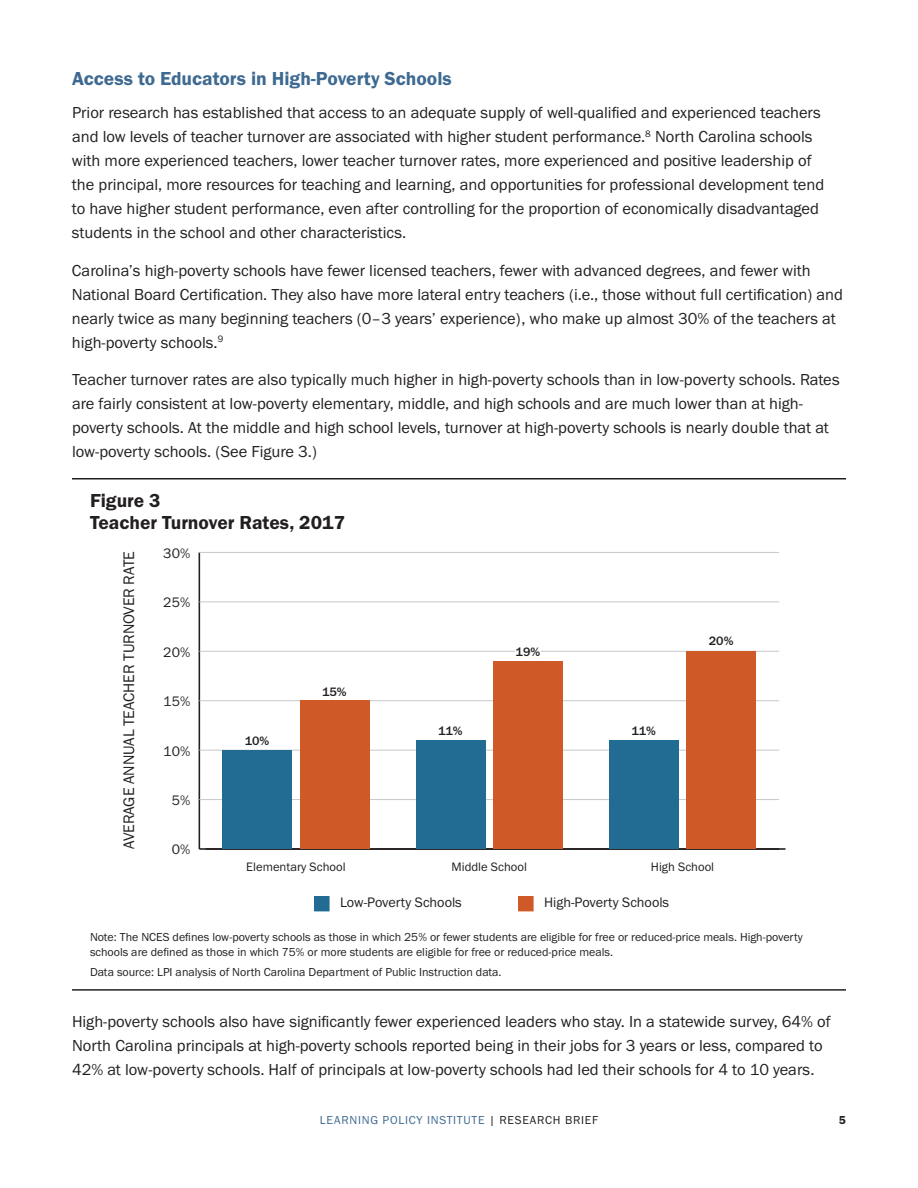
<style>
.page{position:relative;width:918px;height:1188px;background:#fff}
.page>*{position:absolute;margin:0;border:0;box-sizing:border-box;transform-origin:0 0}
.t1{font:20.55px "Franklin Gothic URW Dem";color:#231f20}
.t2{font:19.5px "Franklin Gothic URW Dem";color:#3e6a91}
.t3{font:19.5px/22.5px "Franklin Gothic URW Dem";color:#231f20}
.t4{font:16.5px/24px "Franklin Gothic URW Boo";color:#231f20}
.t5{font:15.75px "Franklin Gothic URW Boo";letter-spacing:-.01em;color:#231f20}
.t6{font:14.25px "Franklin Gothic URW Boo";color:#231f20}
.t7{font:12.6px "Franklin Gothic URW Boo";color:#231f20}
.t8{font:500 12.6px "Franklin Gothic URW";color:#231f20}
.t9{font:12px/15px "Franklin Gothic URW Boo";color:#231f20}
.t10{font:12px "Franklin Gothic URW Boo";letter-spacing:.06em;color:#3e6a91}
.t11{font:12px "Franklin Gothic URW Dem";color:#231f20}
.s1{color:#231f20}
</style>
<div class="page">
<hr style="left:72px;top:478px;width:774px;height:2px;background:#231f20">
<hr style="left:72px;top:989px;width:774px;height:2px;background:#231f20">
<hr style="left:206px;top:848px;width:580px;height:2px;background:#231f20">
<hr style="left:199px;top:552px;width:1px;height:297px;background:#231f20">
<hr style="left:199px;top:848px;width:580px;height:2px;background:#231f20">
<hr style="left:199px;top:799px;width:580px;height:1px;background:#c7c8ca">
<hr style="left:199px;top:750px;width:580px;height:1px;background:#c7c8ca">
<hr style="left:199px;top:700px;width:580px;height:1px;background:#c7c8ca">
<hr style="left:199px;top:651px;width:580px;height:1px;background:#c7c8ca">
<hr style="left:199px;top:602px;width:580px;height:1px;background:#c7c8ca">
<hr style="left:199px;top:552px;width:580px;height:1px;background:#c7c8ca">
<div style="left:300px;top:701px;width:69px;height:148px;background:#cf5a28"></div>
<div style="left:493px;top:661px;width:70px;height:188px;background:#cf5a28"></div>
<div style="left:686px;top:651px;width:70px;height:198px;background:#cf5a28"></div>
<div style="left:223px;top:750px;width:69px;height:99px;background:#226c94"></div>
<div style="left:416px;top:740px;width:69px;height:109px;background:#226c94"></div>
<div style="left:609px;top:740px;width:70px;height:109px;background:#226c94"></div>
<div style="left:519px;top:897px;width:14px;height:14px;background:#cf5a28"></div>
<div style="left:518px;top:896px;width:15px;height:15px;border:1px solid #cf5a28"></div>
<div style="left:315px;top:897px;width:14px;height:14px;background:#226c94"></div>
<div style="left:314px;top:896px;width:15px;height:15px;border:1px solid #226c94"></div>
<svg style="left:320px;top:700px;width:29px;height:1px"></svg>
<svg style="left:513px;top:650px;width:30px;height:2px"></svg>
<p class="t2" style="left:72px;top:66px;width:381px">Access to Educators in High-Poverty Schools</p>
<p class="t4" style="left:72px;top:100px;width:754px">Prior research has established that access to an adequate supply of well-qualified and experienced teachers and low levels of teacher turnover are associated with higher student performance.<sup>8</sup> North Carolina schools with more experienced teachers, lower teacher turnover rates, more experienced and positive leadership of the principal, more resources for teaching and learning, and opportunities for professional development tend to have higher student performance, even after controlling for the proportion of economically disadvantaged students in the school and other characteristics.</p>
<p class="t4" style="left:72px;top:258px;width:773px">Carolina’s high-poverty schools have fewer licensed teachers, fewer with advanced degrees, and fewer with National Board Certification. They also have more lateral entry teachers (i.e., those without full certification) and nearly twice as many beginning teachers (0–3 years’ experience), who make up almost 30% of the teachers at high-poverty schools.<sup>9</sup></p>
<p class="t4" style="left:72px;top:367px;width:769px">Teacher turnover rates are also typically much higher in high-poverty schools than in low-poverty schools. Rates are fairly consistent at low-poverty elementary, middle, and high schools and are much lower than at high&shy;poverty schools. At the middle and high school levels, turnover at high-poverty schools is nearly double that at low-poverty schools. (See Figure 3.)</p>
<p class="t3" style="left:90px;top:488px;width:257px">Figure 3<br>Teacher Turnover Rates, 2017</p>
<p class="t1" style="left:122px;top:500px;width:214px">Teacher Turnover Rates</p>
<p class="t5" style="left:119px;top:849px;width:299px;rotate:-90deg">AVERAGE ANNUAL TEACHER TURNOVER RATE</p>
<p class="t6" style="left:163px;top:544px;width:28px">30%</p>
<p class="t6" style="left:163px;top:594px;width:28px">25%</p>
<p class="t6" style="left:163px;top:643px;width:28px">20%</p>
<p class="t6" style="left:163px;top:693px;width:28px">15%</p>
<p class="t6" style="left:163px;top:742px;width:28px">10%</p>
<p class="t6" style="left:172px;top:791px;width:20px">5%</p>
<p class="t6" style="left:172px;top:841px;width:20px">0%</p>
<p class="t8" style="left:245px;top:733px;width:26px">10%</p>
<p class="t8" style="left:322px;top:684px;width:26px">15%</p>
<p class="t8" style="left:438px;top:723px;width:26px">11%</p>
<p class="t8" style="left:516px;top:644px;width:26px">19%</p>
<p class="t8" style="left:631px;top:723px;width:26px">11%</p>
<p class="t8" style="left:709px;top:633px;width:26px">20%</p>
<p class="t7" style="left:246px;top:859px;width:101px">Elementary School</p>
<p class="t7" style="left:452px;top:859px;width:77px">Middle School</p>
<p class="t7" style="left:651px;top:859px;width:65px">High School</p>
<p class="t6" style="left:340px;top:894px;width:123px">Low-Poverty Schools</p>
<p class="t6" style="left:544px;top:894px;width:127px">High-Poverty Schools</p>
<p class="t9" style="left:90px;top:929px;width:714px">Note: The NCES defines low-poverty schools as those in which 25% or fewer students are eligible for free or reduced-price meals. High-poverty schools are defined as those in which 75% or more students are eligible for free or reduced-price meals.</p>
<p class="t9" style="left:90px;top:964px;width:413px">Data source: LPI analysis of North Carolina Department of Public Instruction data.</p>
<p class="t4" style="left:72px;top:1009px;width:760px">High-poverty schools also have significantly fewer experienced leaders who stay. In a statewide survey, 64% of<br>North Carolina principals at high-poverty schools reported being in their jobs for 3 years or less, compared to<br>42% at low-poverty schools. Half of principals at low-poverty schools had led their schools for 4 to 10 years.</p>
<p class="t10" style="left:320px;top:1113px;width:280px">LEARNING POLICY INSTITUTE <span class="s1">| RESEARCH BRIEF</span></p>
<p class="t11" style="left:839px;top:1113px;width:9px">5</p>
<p class="t7" style="left:122px;top:932px;width:438px">Data sources:LPI analysis of North Carolina Department of Public Instruction data.</p>
</div>
